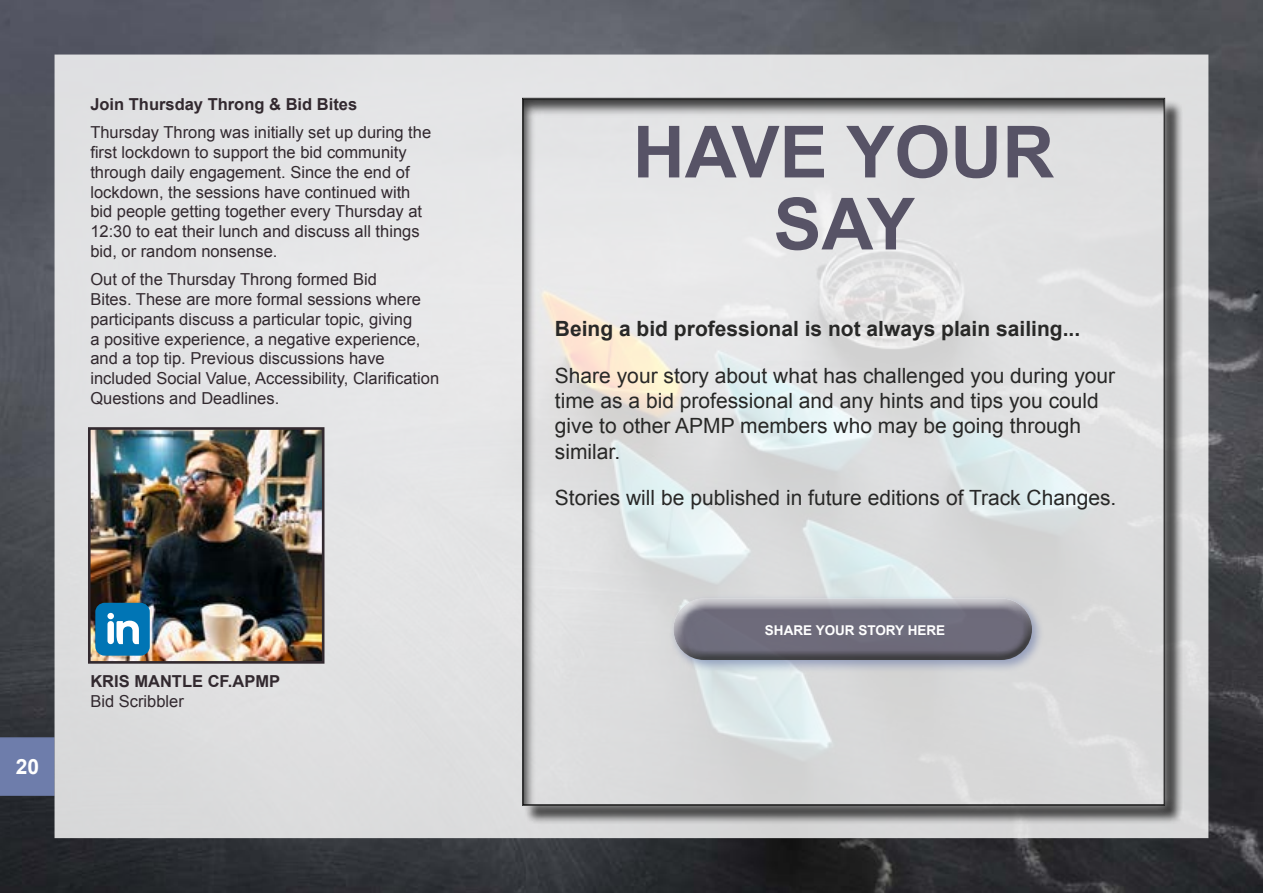
<style>
.page{position:relative;width:1263px;height:893px;background:#fff}
.page>*{position:absolute;margin:0;border:0;box-sizing:border-box;transform-origin:0 0}
.t1{font:700 72px/72px "Arial";color:#575366;text-align:center}
.t2{font:21px/25.2px "Arial";color:#282827}
.t3{font:700 21px "Arial";color:#282827}
.t4{font:700 21px "Arial";color:#fff}
.t5{font:16.5px/19.8px "Arial";color:#32292f}
.t6{font:700 16.5px "Arial";color:#32292f}
.t7{font:700 13.5px "Arial";color:#fff}
</style>
<div class="page">
<img style="left:0;top:0;width:1263px;height:893px">
<div style="left:0;top:737px;width:55px;height:59px;background:#6e7dab"></div>
<div style="left:55px;top:55px;width:1153px;height:783px;background:#e2e3e4;border:2px solid #fff"></div>
<img style="left:92px;top:431px;width:228px;height:229px">
<div style="left:88px;top:427px;width:236px;height:237px;border:3px solid #32292f"></div>
<div style="left:95px;top:603px;width:55px;height:53px;background:#0075b5;border-radius:9px"></div>
<div style="left:107px;top:621px;width:7px;height:23px;background:#fff;border-radius:3px"></div>
<svg style="left:117px;top:621px;width:22px;height:23px"></svg>
<div style="left:107px;top:613px;width:7px;height:6px;background:#fff;border-radius:50%"></div>
<div style="left:524px;top:100px;width:659px;height:725px;background:#000;opacity:.75"></div>
<div style="left:510px;top:87px;width:667px;height:720px;background:#000;opacity:.75"></div>
<div style="left:670px;top:595px;width:375px;height:78px;background:#6e7dab;opacity:.75"></div>
<div style="left:662px;top:587px;width:374px;height:63px;background:#fff;opacity:.75"></div>
<div style="left:669px;top:607px;width:374px;height:54px;background:#000;opacity:.75"></div>
<p class="t6" style="left:90px;top:93px;width:268px">Join Thursday Throng &amp; Bid Bites</p>
<p class="t5" style="left:90px;top:123px;width:342px">Thursday Throng was initially set up during the first lockdown to support the bid community through daily engagement. Since the end of lockdown, the sessions have continued with bid people getting together every Thursday at 12:30 to eat their lunch and discuss all things bid, or random nonsense.</p>
<p class="t5" style="left:90px;top:270px;width:350px">Out of the Thursday Throng formed Bid<br>Bites. These are more formal sessions where participants discuss a particular topic, giving<br>a positive experience, a negative experience, and a top tip. Previous discussions have included Social Value, Accessibility, Clarification Questions and Deadlines.</p>
<p class="t4" style="left:16px;top:753px;width:25px">20</p>
<p class="t6" style="left:90px;top:670px;width:191px">KRIS MANTLE CF.APMP</p>
<p class="t5" style="left:90px;top:691px;width:95px">Bid Scribbler</p>
<h1 class="t1" style="left:633px;top:119px;width:423px">HAVE YOUR<br>SAY</h1>
<p class="t3" style="left:555px;top:315px;width:527px">Being a bid professional is not always plain sailing...</p>
<p class="t2" style="left:555px;top:363px;width:562px">Share your story about what has challenged you during your time as a bid professional and any hints and tips you could give to other APMP members who may be going through similar.</p>
<p class="t2" style="left:555px;top:486px;width:563px">Stories will be published in future editions of Track Changes.</p>
<p class="t7" style="left:765px;top:621px;width:182px">SHARE YOUR STORY HERE</p>
</div>
